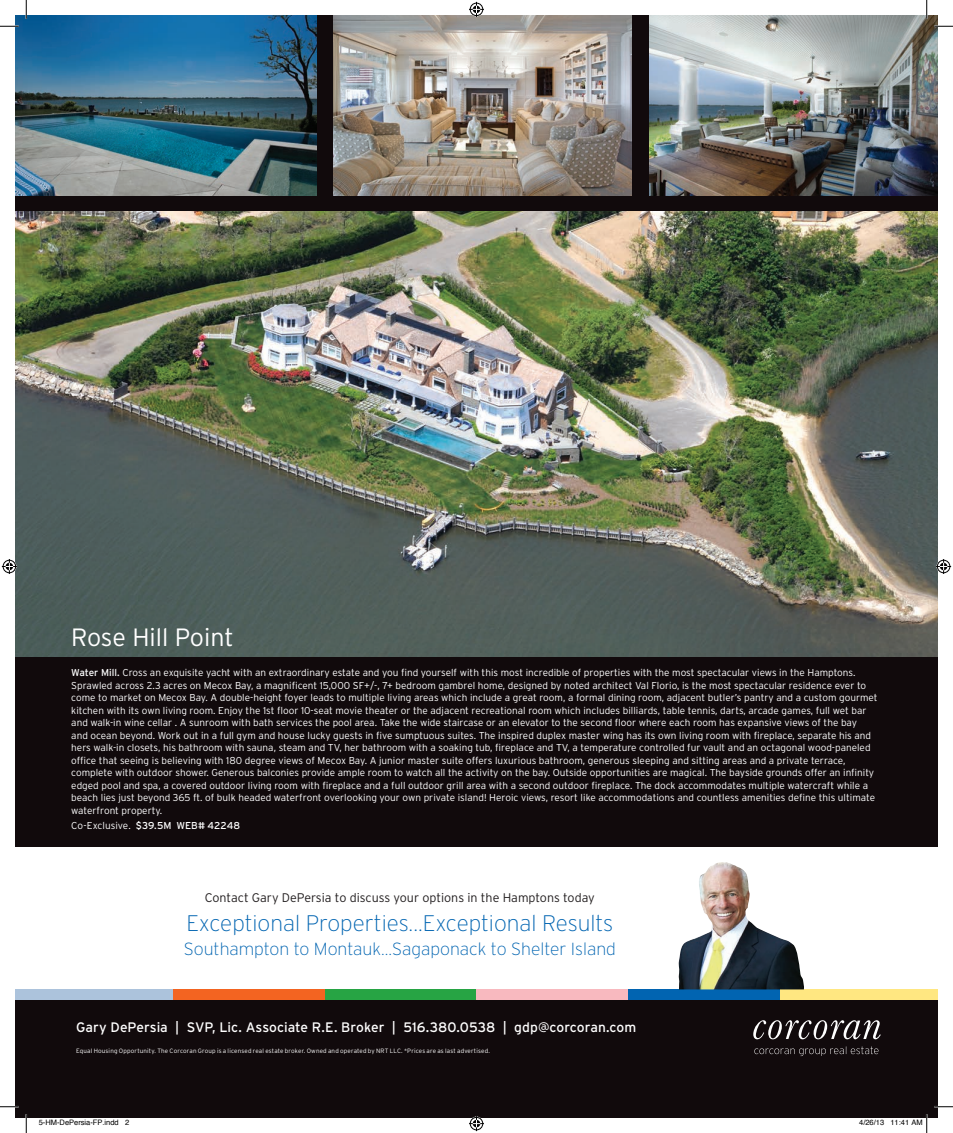
<style>
.page{position:relative;width:953px;height:1133px;background:#fff}
.page>*{position:absolute;margin:0;border:0;box-sizing:border-box;transform-origin:0 0}
.t1{font:300 25px "Interstate";color:#fff}
.t2{font:200 22.5px "Interstate";color:#0164b1}
.t3{font:200 17.5px "Interstate";color:#0164b1}
.t4{font:13.75px "Interstate";color:#fff}
.t5{font:300 12.5px "Interstate";color:#231f20}
.t6{font:300 10px/12.5px "Interstate";color:#fff}
.t7{font:10px "Interstate";color:#fff}
.t8{font:7.5px "Helvetica";color:#000}
.t9{font:300 6.25px "Interstate";letter-spacing:.025em;color:#fff}
.s1{font-weight:400}
.s2{font-weight:300}
</style>
<div class="page">
<div style="left:15px;top:989px;width:923px;height:129px;background:#110a0c"></div>
<div style="left:15px;top:15px;width:923px;height:832px;background:#110a0c"></div>
<div style="left:21px;top:989px;width:152px;height:11px;background:#acc3dc"></div>
<div style="left:15px;top:989px;width:6px;height:11px;background:#acc3dc"></div>
<div style="left:173px;top:989px;width:152px;height:11px;background:#f36421"></div>
<div style="left:325px;top:989px;width:151px;height:11px;background:#27a444"></div>
<div style="left:476px;top:989px;width:152px;height:11px;background:#f8b9bf"></div>
<div style="left:628px;top:989px;width:151px;height:11px;background:#0164b1"></div>
<div style="left:779px;top:989px;width:152px;height:11px;background:#ffe781"></div>
<div style="left:931px;top:989px;width:7px;height:11px;background:#ffe781"></div>
<svg style="left:753px;top:1020px;width:127px;height:19px"></svg>
<svg style="left:754px;top:1046px;width:124px;height:10px"></svg>
<img style="left:678px;top:862px;width:126px;height:127px">
<img style="left:15px;top:212px;width:923px;height:444px">
<img style="left:15px;top:15px;width:301px;height:180px">
<img style="left:649px;top:15px;width:289px;height:180px">
<img style="left:334px;top:15px;width:297px;height:180px">
<svg style="left:0;top:25px;width:19px;height:2px"></svg>
<svg style="left:934px;top:25px;width:18px;height:2px"></svg>
<svg style="left:0;top:1105px;width:19px;height:2px"></svg>
<svg style="left:934px;top:1105px;width:18px;height:2px"></svg>
<svg style="left:25px;top:0;width:2px;height:19px"></svg>
<svg style="left:25px;top:1114px;width:2px;height:18px"></svg>
<svg style="left:925px;top:0;width:2px;height:19px"></svg>
<svg style="left:469px;top:2px;width:15px;height:15px"></svg>
<svg style="left:469px;top:1116px;width:15px;height:15px"></svg>
<svg style="left:2px;top:559px;width:15px;height:15px"></svg>
<svg style="left:936px;top:559px;width:15px;height:15px"></svg>
<svg style="left:925px;top:1114px;width:2px;height:18px"></svg>
<h1 class="t1" style="left:71px;top:623px;width:164px">Rose Hill Point</h1>
<p class="t6" style="left:71px;top:666px;width:807px"><span class="s1">Water Mill.</span> Cross an exquisite yacht with an extraordinary estate and you find yourself with this most incredible of properties with the most spectacular views in the Hamptons.<br>Sprawled across 2.3 acres on Mecox Bay, a magnificent 15,000 SF+/-, 7+ bedroom gambrel home, designed by noted architect Val Florio, is the most spectacular residence ever to come to market on Mecox Bay. A double-height foyer leads to multiple living areas which include a great room, a formal dining room, adjacent butler’s pantry and a custom gourmet kitchen with its own living room. Enjoy the 1st floor 10-seat movie theater or the adjacent recreational room which includes billiards, table tennis, darts, arcade games, full wet bar and walk-in wine cellar . A sunroom with bath services the pool area. Take the wide staircase or an elevator to the second floor where each room has expansive views of the bay<br>and ocean beyond. Work out in a full gym and house lucky guests in five sumptuous suites. The inspired duplex master wing has its own living room with fireplace, separate his and hers walk-in closets, his bathroom with sauna, steam and TV, her bathroom with a soaking tub, fireplace and TV, a temperature controlled fur vault and an octagonal wood-paneled office that seeing is believing with 180 degree views of Mecox Bay. A junior master suite offers luxurious bathroom, generous sleeping and sitting areas and a private terrace, complete with outdoor shower. Generous balconies provide ample room to watch all the activity on the bay. Outside opportunities are magical. The bayside grounds offer an infinity edged pool and spa, a covered outdoor living room with fireplace and a full outdoor grill area with a second outdoor fireplace. The dock accommodates multiple watercraft while a beach lies just beyond 365 ft. of bulk headed waterfront overlooking your own private island! Heroic views, resort like accommodations and countless amenities define this ultimate waterfront property.</p>
<p class="t7" style="left:71px;top:819px;width:170px"><span class="s2">Co-Exclusive.</span> $39.5M WEB# 42248</p>
<p class="t5" style="left:205px;top:891px;width:391px">Contact Gary DePersia to discuss your options in the Hamptons today</p>
<h2 class="t2" style="left:186px;top:911px;width:428px">Exceptional Properties...Exceptional Results</h2>
<h3 class="t3" style="left:184px;top:939px;width:433px">Southampton to Montauk...Sagaponack to Shelter Island</h3>
<h3 class="t4" style="left:76px;top:1019px;width:561px">Gary DePersia | SVP, Lic. Associate R.E. Broker | 516.380.0538 | gdp@corcoran.com</h3>
<p class="t9" style="left:76px;top:1047px;width:415px">Equal Housing Opportunity. The Corcoran Group is a licensed real estate broker. Owned and operated by NRT LLC. *Prices are as last advertised.</p>
<p class="t8" style="left:39px;top:1117px;width:92px">5-HM-DePersia-FP.indd 2</p>
<p class="t8" style="left:859px;top:1117px;width:65px">4/26/13 11:41 AM</p>
</div>
